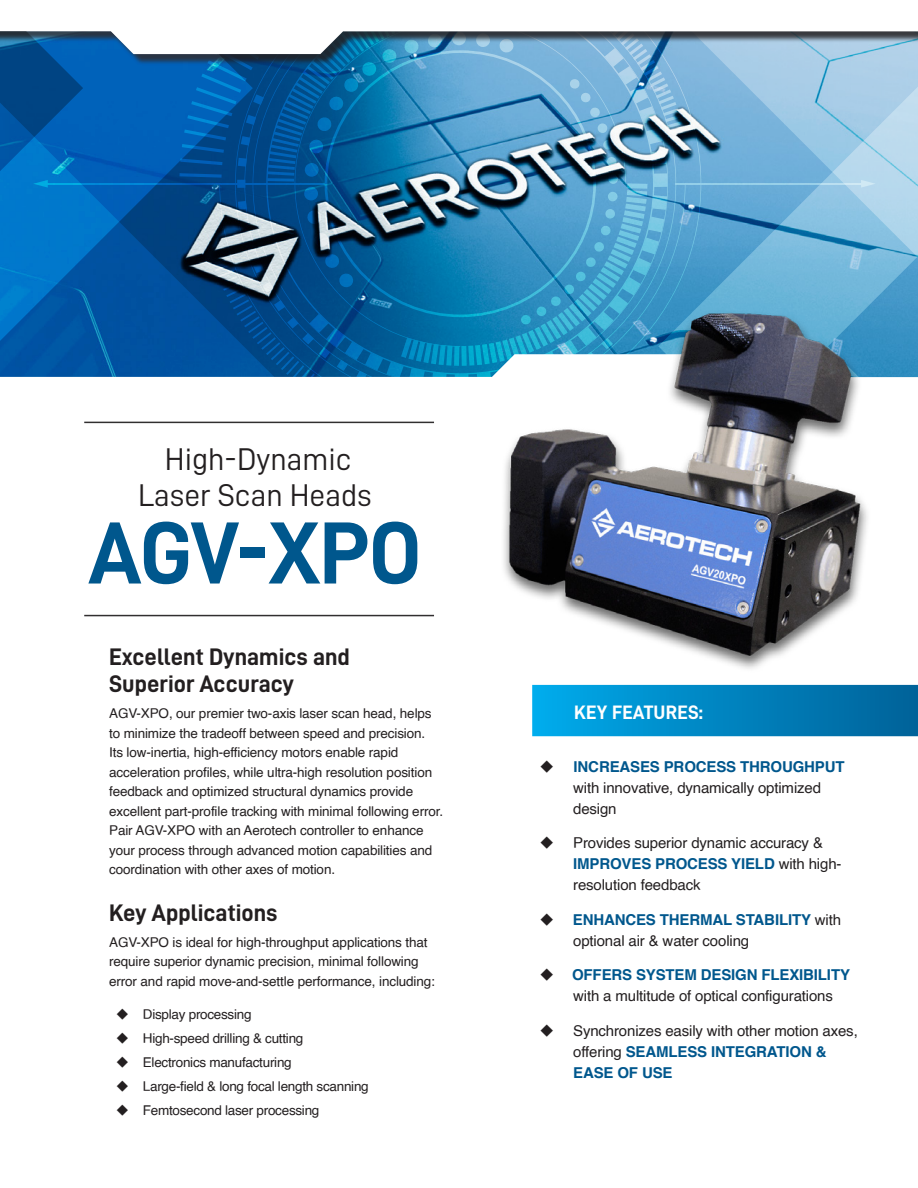
<style>
.page{position:relative;width:918px;height:1188px;background:#fff}
.page>*{position:absolute;margin:0;border:0;box-sizing:border-box;transform-origin:0 0}
.TITLE-Product_Name{font:88.5px "D DIN Bold";letter-spacing:-.02em;color:#00578d}
.TITLE-Product_Description{font:31.5px/36px "D DIN";color:#231f20;text-align:center}
.Paragraph_Title{font:24px/27px "D DIN Bold";color:#231f20}
.Key_Features{font:19.5px "D DIN Bold";letter-spacing:.01em;color:#fff}
.t1{font:15px/21px "Helvetica";letter-spacing:-.01em;color:#231f20}
.Body_Copy{font:13.5px/19.5px "Helvetica";letter-spacing:-.01em;color:#231f20}
.s1{font-weight:700;color:#00578d}
</style>
<div class="page">
<svg style="left:302px;top:65px;width:325px;height:289px;background:#3d84af"></svg>
<hr style="left:45px;top:183px;width:281px;height:1px;background:#fff">
<svg style="left:302px;top:65px;width:156px;height:117px;background:#1a77ad"></svg>
<svg style="left:627px;top:65px;width:291px;height:236px;background:#7bb5d8"></svg>
<svg style="left:255px;top:354px;width:168px;height:70px"></svg>
<div style="left:0;top:0;width:918px;height:65px;background:#231f20;opacity:.85"></div>
<svg style="left:302px;top:0;width:616px;height:54px"></svg>
<svg style="left:255px;top:0;width:47px;height:405px"></svg>
<svg style="left:0;top:0;width:255px;height:424px"></svg>
<hr style="left:84px;top:615px;width:350px;height:1px;background:#312f30">
<hr style="left:84px;top:422px;width:350px;height:1px;background:#312f30">
<img style="left:423px;top:301px;width:495px;height:384px">
<div style="left:532px;top:685px;width:386px;height:51px;background:linear-gradient(to right,#00aaeb,#006198)"></div>
<p class="TITLE-Product_Description" style="left:138px;top:440px;width:235px">High-Dynamic<br>Laser Scan Heads</p>
<p class="TITLE-Product_Name" style="left:88px;top:504px;width:335px">AGV-XPO</p>
<p class="Paragraph_Title" style="left:109px;top:643px;width:242px">Excellent Dynamics and<br>Superior Accuracy</p>
<p class="Body_Copy" style="left:109px;top:704px;width:335px">AGV-XPO, our premier two-axis laser scan head, helps to minimize the tradeoff between speed and precision.<br>Its low-inertia, high-efficiency motors enable rapid acceleration profiles, while ultra-high resolution position feedback and optimized structural dynamics provide excellent part-profile tracking with minimal following error.<br>Pair AGV-XPO with an Aerotech controller to enhance your process through advanced motion capabilities and coordination with other axes of motion.</p>
<p class="Paragraph_Title" style="left:109px;top:898px;width:170px">Key Applications</p>
<p class="Body_Copy" style="left:109px;top:933px;width:327px">AGV-XPO is ideal for high-throughput applications that require superior dynamic precision, minimal following error and rapid move-and-settle performance, including:</p>
<p class="Body_Copy" style="left:143px;top:1005px;width:110px">Display processing</p>
<p class="Body_Copy" style="left:143px;top:1029px;width:162px">High-speed drilling &amp; cutting</p>
<p class="Body_Copy" style="left:143px;top:1053px;width:150px">Electronics manufacturing</p>
<p class="Body_Copy" style="left:143px;top:1077px;width:227px">Large-field &amp; long focal length scanning</p>
<p class="Body_Copy" style="left:143px;top:1101px;width:178px">Femtosecond laser processing</p>
<p class="Key_Features" style="left:574px;top:701px;width:130px">KEY FEATURES:</p>
<p class="t1" style="left:573px;top:756px;width:273px"><span class="s1">INCREASES PROCESS THROUGHPUT </span>with innovative, dynamically optimized design</p>
<p class="t1" style="left:573px;top:833px;width:270px">Provides superior dynamic accuracy &amp;<br><span class="s1">IMPROVES PROCESS YIELD</span> with high&shy;resolution feedback</p>
<p class="t1" style="left:573px;top:909px;width:270px"><span class="s1">ENHANCES THERMAL STABILITY</span> with optional air &amp; water cooling</p>
<p class="t1" style="left:572px;top:965px;width:279px"><span class="s1">OFFERS SYSTEM DESIGN FLEXIBILITY </span>with a multitude of optical configurations</p>
<p class="t1" style="left:573px;top:1020px;width:286px">Synchronizes easily with other motion axes, offering <span class="s1">SEAMLESS INTEGRATION &amp;<br>EASE OF USE</span></p>
</div>
